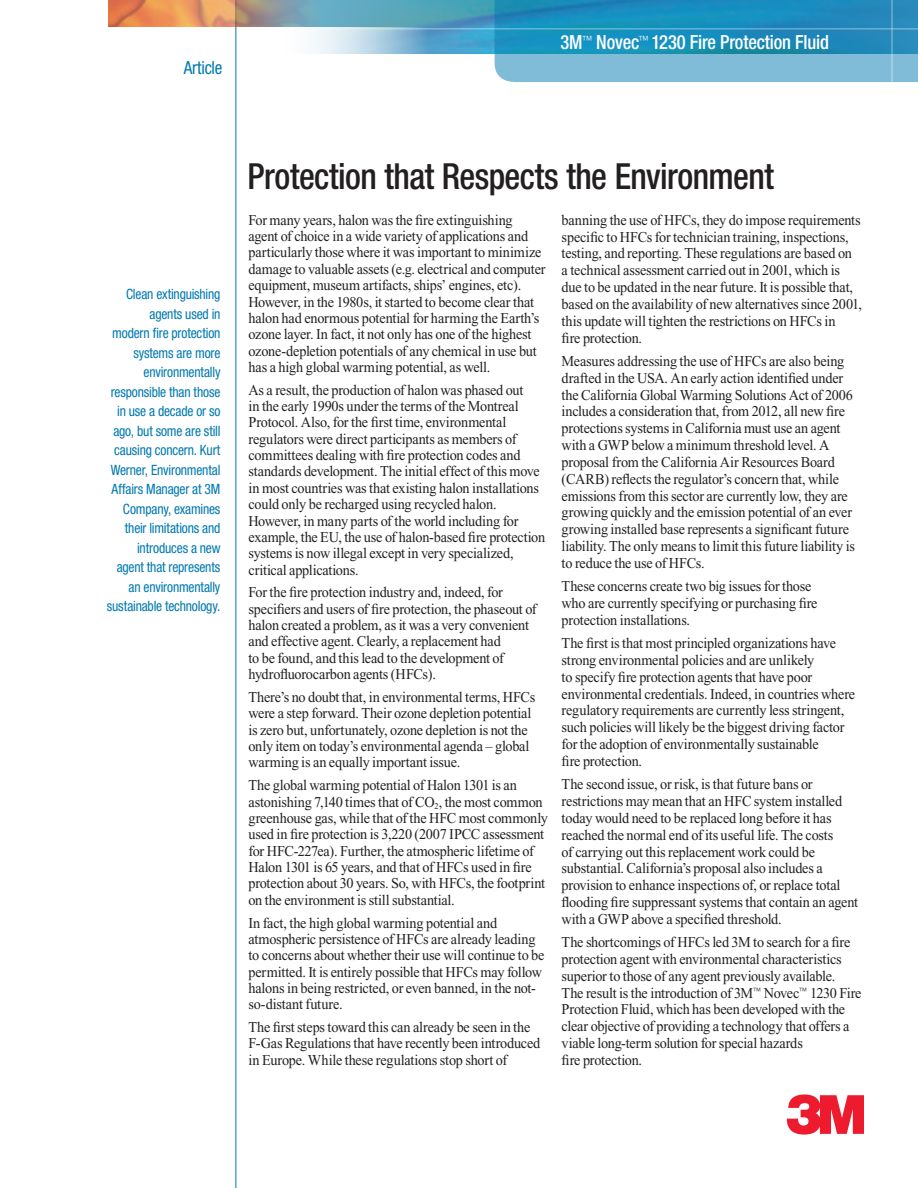
<style>
.page{position:relative;width:918px;height:1188px;background:#fff}
.page>*{position:absolute;margin:0;border:0;box-sizing:border-box;transform-origin:0 0}
.t1{font:54px "Logo 3 Mv 3 tt";color:#ed1b2d}
.t2{font:500 condensed 36px "Helvetica Neue";letter-spacing:-.015em;color:#231f20;scale:.95 1}
.t3{font:500 condensed 19.5px "Helvetica Neue";letter-spacing:-.01em;color:#fff;scale:.95 1}
.t4{font:condensed 18px "Helvetica Neue";letter-spacing:-.01em;color:#0079af;scale:.95 1}
.t5{font:15px/16.4px "Times New Roman";letter-spacing:-.015em;color:#231f20;scale:.95 1}
.t6{font:condensed 14.25px/19.5px "Helvetica Neue";letter-spacing:-.01em;color:#0079af;text-align:right;scale:.95 1}
</style>
<div class="page">
<img style="left:324px;top:0;width:171px;height:54px">
<svg style="left:495px;top:0;width:423px;height:82px;background:#3e9dc5"></svg>
<svg style="left:313px;top:27px;width:116px;height:27px;background:#b4d2e4"></svg>
<hr style="left:106px;top:28px;width:812px;height:1px;background:#fff">
<hr style="left:892px;top:0;width:1px;height:114px;background:#fff">
<hr style="left:236px;top:0;width:1px;height:1188px;background:#0079af">
<img style="left:108px;top:0;width:216px;height:27px">
<p class="t4" style="left:184px;top:58px;width:42px">Article</p>
<h3 class="t3" style="left:560px;top:30px;width:284px">3M<sup>™</sup> Novec<sup>™</sup> 1230 Fire Protection Fluid</h3>
<p class="t6" style="left:107px;top:284px;width:121px">Clean extinguishing agents used in<br>modern fire protection systems are more environmentally responsible than those in use a decade or so ago, but some are still causing concern. Kurt<br>Werner, Environmental<br>Affairs Manager at 3M<br>Company, examines their limitations and introduces a new agent that represents an environmentally sustainable technology.</p>
<h2 class="t2" style="left:248px;top:154px;width:556px">Protection that Respects the Environment</h2>
<p class="t5" style="left:248px;top:212px;width:314px">For many years, halon was the fire extinguishing agent of choice in a wide variety of applications and particularly those where it was important to minimize damage to valuable assets (e.g. electrical and computer equipment, museum artifacts, ships’ engines, etc).<br>However, in the 1980s, it started to become clear that halon had enormous potential for harming the Earth’s ozone layer. In fact, it not only has one of the highest ozone-depletion potentials of any chemical in use but has a high global warming potential, as well.</p>
<p class="t5" style="left:248px;top:382px;width:314px">As a result, the production of halon was phased out<br>in the early 1990s under the terms of the Montreal Protocol. Also, for the first time, environmental regulators were direct participants as members of committees dealing with fire protection codes and standards development. The initial effect of this move in most countries was that existing halon installations could only be recharged using recycled halon.<br>However, in many parts of the world including for example, the EU, the use of halon-based fire protection systems is now illegal except in very specialized, critical applications.</p>
<p class="t5" style="left:248px;top:584px;width:305px">For the fire protection industry and, indeed, for specifiers and users of fire protection, the phaseout of halon created a problem, as it was a very convenient and effective agent. Clearly, a replacement had<br>to be found, and this lead to the development of hydrofluorocarbon agents (HFCs).</p>
<p class="t5" style="left:248px;top:689px;width:303px">There’s no doubt that, in environmental terms, HFCs were a step forward. Their ozone depletion potential is zero but, unfortunately, ozone depletion is not the only item on today’s environmental agenda – global warming is an equally important issue.</p>
<p class="t5" style="left:248px;top:777px;width:317px">The global warming potential of Halon 1301 is an astonishing 7,140 times that of CO<sub>2</sub>, the most common greenhouse gas, while that of the HFC most commonly used in fire protection is 3,220 (2007 IPCC assessment for HFC-227ea). Further, the atmospheric lifetime of Halon 1301 is 65 years, and that of HFCs used in fire protection about 30 years. So, with HFCs, the footprint on the environment is still substantial.</p>
<p class="t5" style="left:248px;top:914px;width:313px">In fact, the high global warming potential and atmospheric persistence of HFCs are already leading to concerns about whether their use will continue to be permitted. It is entirely possible that HFCs may follow halons in being restricted, or even banned, in the not&shy;so-distant future.</p>
<p class="t5" style="left:248px;top:1019px;width:309px">The first steps toward this can already be seen in the<br>F-Gas Regulations that have recently been introduced in Europe. While these regulations stop short of</p>
<p class="t5" style="left:562px;top:211px;width:318px;line-height:16.8px">banning the use of HFCs, they do impose requirements specific to HFCs for technician training, inspections, testing, and reporting. These regulations are based on a technical assessment carried out in 2001, which is due to be updated in the near future. It is possible that, based on the availability of new alternatives since 2001, this update will tighten the restrictions on HFCs in<br>fire protection.</p>
<p class="t5" style="left:562px;top:353px;width:310px;line-height:16.8px">Measures addressing the use of HFCs are also being drafted in the USA. An early action identified under the California Global Warming Solutions Act of 2006 includes a consideration that, from 2012, all new fire protections systems in California must use an agent with a GWP below a minimum threshold level. A proposal from the California Air Resources Board (CARB) reflects the regulator’s concern that, while emissions from this sector are currently low, they are growing quickly and the emission potential of an ever growing installed base represents a significant future liability. The only means to limit this future liability is to reduce the use of HFCs.</p>
<p class="t5" style="left:562px;top:578px;width:271px;line-height:16.8px">These concerns create two big issues for those who are currently specifying or purchasing fire protection installations.</p>
<p class="t5" style="left:562px;top:635px;width:311px;line-height:16.8px">The first is that most principled organizations have strong environmental policies and are unlikely<br>to specify fire protection agents that have poor environmental credentials. Indeed, in countries where regulatory requirements are currently less stringent, such policies will likely be the biggest driving factor for the adoption of environmentally sustainable<br>fire protection.</p>
<p class="t5" style="left:562px;top:776px;width:314px;line-height:16.8px">The second issue, or risk, is that future bans or restrictions may mean that an HFC system installed today would need to be replaced long before it has reached the normal end of its useful life. The costs<br>of carrying out this replacement work could be substantial. California’s proposal also includes a provision to enhance inspections of, or replace total flooding fire suppressant systems that contain an agent with a GWP above a specified threshold.</p>
<p class="t5" style="left:562px;top:934px;width:317px;line-height:16.8px">The shortcomings of HFCs led 3M to search for a fire protection agent with environmental characteristics superior to those of any agent previously available.<br>The result is the introduction of 3M<sup>™</sup> Novec<sup>™</sup> 1230 Fire Protection Fluid, which has been developed with the clear objective of providing a technology that offers a viable long-term solution for special hazards<br>fire protection.</p>
<h1 class="t1" style="left:786px;top:1083px;width:80px">3</h1>
</div>
